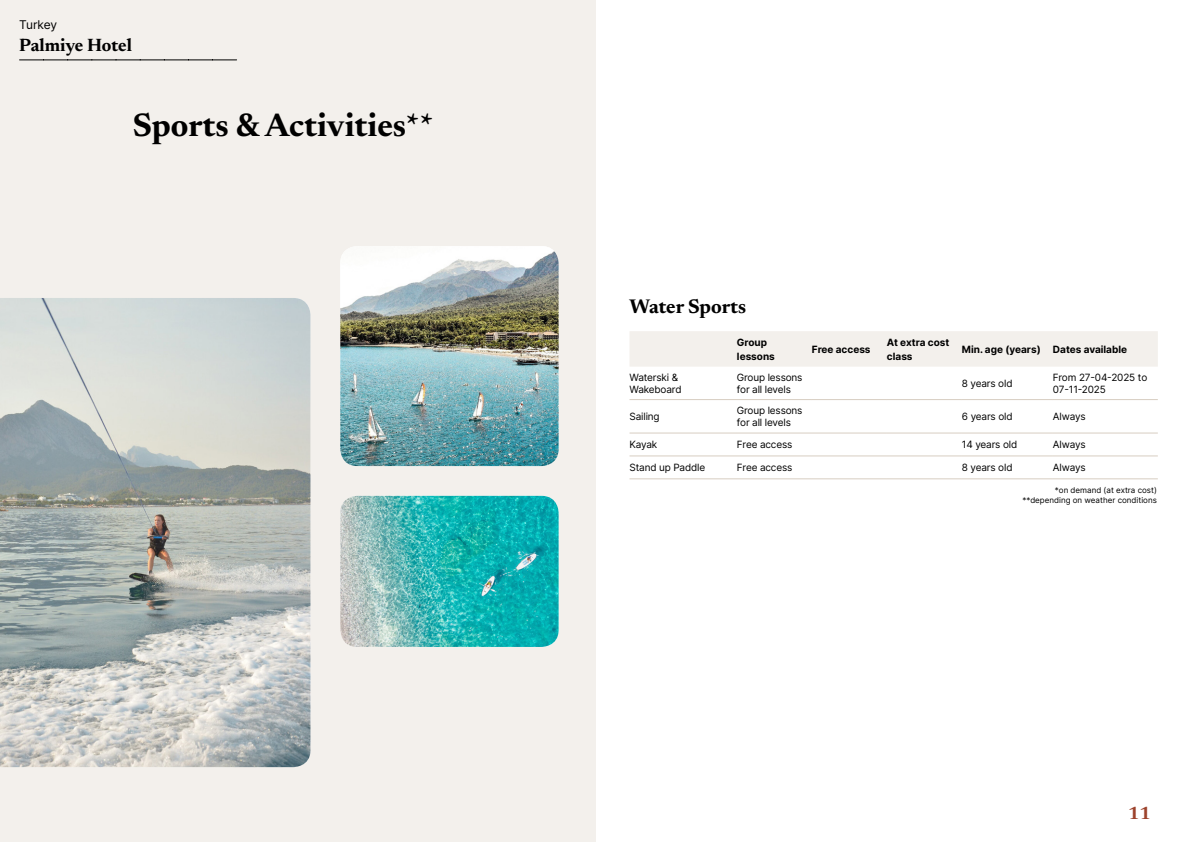
<style>
.page{position:relative;width:1191px;height:842px;background:#fff}
.page>*{position:absolute;margin:0;border:0;box-sizing:border-box;transform-origin:0 0}
.t1{font:700 33px "Newsreader 24 pt";color:#000}
.t2{font:700 20px "Newsreader 24 pt";color:#000}
.t3{font:700 18px "Newsreader 24 pt";color:#000}
.t4{font:700 18px "Newsreader 24 pt";color:#9d432c}
.t5{font:12px "Inter";letter-spacing:-.015em;color:#000}
.t6{font:10px/12px "Inter";letter-spacing:-.015em;color:#000}
.t7{font:700 10px/14px "Inter";color:#000}
.t8{font:8px/9.6px "Inter";color:#000;text-align:right}
</style>
<div class="page">
<div style="left:0;top:0;width:595px;height:842px;background:#f3f0ec"></div>
<img style="left:340px;top:246px;width:218px;height:220px">
<img style="left:0;top:298px;width:310px;height:469px">
<img style="left:340px;top:496px;width:218px;height:151px">
<svg style="left:20px;top:60px;width:217px;height:1px"></svg>
<div style="left:630px;top:331px;width:527px;height:36px;background:#f3f0ec"></div>
<hr style="left:629px;top:399px;width:108px;height:1px;background:#d7cdc1">
<hr style="left:737px;top:399px;width:75px;height:1px;background:#d7cdc1">
<hr style="left:812px;top:399px;width:75px;height:1px;background:#d7cdc1">
<hr style="left:887px;top:399px;width:75px;height:1px;background:#d7cdc1">
<hr style="left:962px;top:399px;width:91px;height:1px;background:#d7cdc1">
<hr style="left:1053px;top:399px;width:104px;height:1px;background:#d7cdc1">
<hr style="left:629px;top:432px;width:108px;height:1px;background:#d7cdc1">
<hr style="left:737px;top:432px;width:75px;height:1px;background:#d7cdc1">
<hr style="left:812px;top:432px;width:75px;height:1px;background:#d7cdc1">
<hr style="left:887px;top:432px;width:75px;height:1px;background:#d7cdc1">
<hr style="left:962px;top:432px;width:91px;height:1px;background:#d7cdc1">
<hr style="left:1053px;top:432px;width:104px;height:1px;background:#d7cdc1">
<hr style="left:629px;top:455px;width:108px;height:1px;background:#d7cdc1">
<hr style="left:737px;top:455px;width:75px;height:1px;background:#d7cdc1">
<hr style="left:812px;top:455px;width:75px;height:1px;background:#d7cdc1">
<hr style="left:887px;top:455px;width:75px;height:1px;background:#d7cdc1">
<hr style="left:962px;top:455px;width:91px;height:1px;background:#d7cdc1">
<hr style="left:1053px;top:455px;width:104px;height:1px;background:#d7cdc1">
<hr style="left:629px;top:478px;width:108px;height:1px;background:#d7cdc1">
<hr style="left:737px;top:478px;width:75px;height:1px;background:#d7cdc1">
<hr style="left:812px;top:478px;width:75px;height:1px;background:#d7cdc1">
<hr style="left:887px;top:478px;width:75px;height:1px;background:#d7cdc1">
<hr style="left:962px;top:478px;width:91px;height:1px;background:#d7cdc1">
<hr style="left:1053px;top:478px;width:104px;height:1px;background:#d7cdc1">
<p class="t5" style="left:19px;top:15px;width:39px">Turkey</p>
<h3 class="t3" style="left:19px;top:32px;width:114px">Palmiye Hotel</h3>
<h1 class="t1" style="left:133px;top:101px;width:302px">Sports &amp; Activities**</h1>
<h2 class="t2" style="left:629px;top:292px;width:118px">Water Sports</h2>
<p class="t7" style="left:737px;top:335px;width:39px">Group lessons</p>
<p class="t7" style="left:812px;top:342px;width:60px">Free access</p>
<p class="t7" style="left:887px;top:335px;width:64px">At extra cost class</p>
<p class="t7" style="left:962px;top:342px;width:167px">Min. age (years) Dates available</p>
<p class="t6" style="left:629px;top:371px;width:54px">Waterski &amp;<br>Wakeboard</p>
<p class="t6" style="left:737px;top:371px;width:67px">Group lessons for all levels</p>
<p class="t6" style="left:962px;top:377px;width:52px">8 years old</p>
<p class="t6" style="left:1053px;top:371px;width:96px">From 27-04-2025 to<br>07-11-2025</p>
<p class="t6" style="left:629px;top:410px;width:32px">Sailing</p>
<p class="t6" style="left:737px;top:404px;width:67px">Group lessons for all levels</p>
<p class="t6" style="left:962px;top:410px;width:52px">6 years old</p>
<p class="t6" style="left:1053px;top:410px;width:34px">Always</p>
<p class="t6" style="left:629px;top:438px;width:29px">Kayak</p>
<p class="t6" style="left:737px;top:438px;width:57px">Free access</p>
<p class="t6" style="left:962px;top:438px;width:57px">14 years old</p>
<p class="t6" style="left:1053px;top:438px;width:34px">Always</p>
<p class="t6" style="left:629px;top:461px;width:77px">Stand up Paddle</p>
<p class="t6" style="left:737px;top:461px;width:57px">Free access</p>
<p class="t6" style="left:962px;top:461px;width:52px">8 years old</p>
<p class="t6" style="left:1053px;top:461px;width:34px">Always</p>
<p class="t8" style="left:1022px;top:486px;width:136px">*on demand (at extra cost) **depending on weather conditions</p>
<h3 class="t4" style="left:1128px;top:800px;width:24px">11</h3>
</div>
